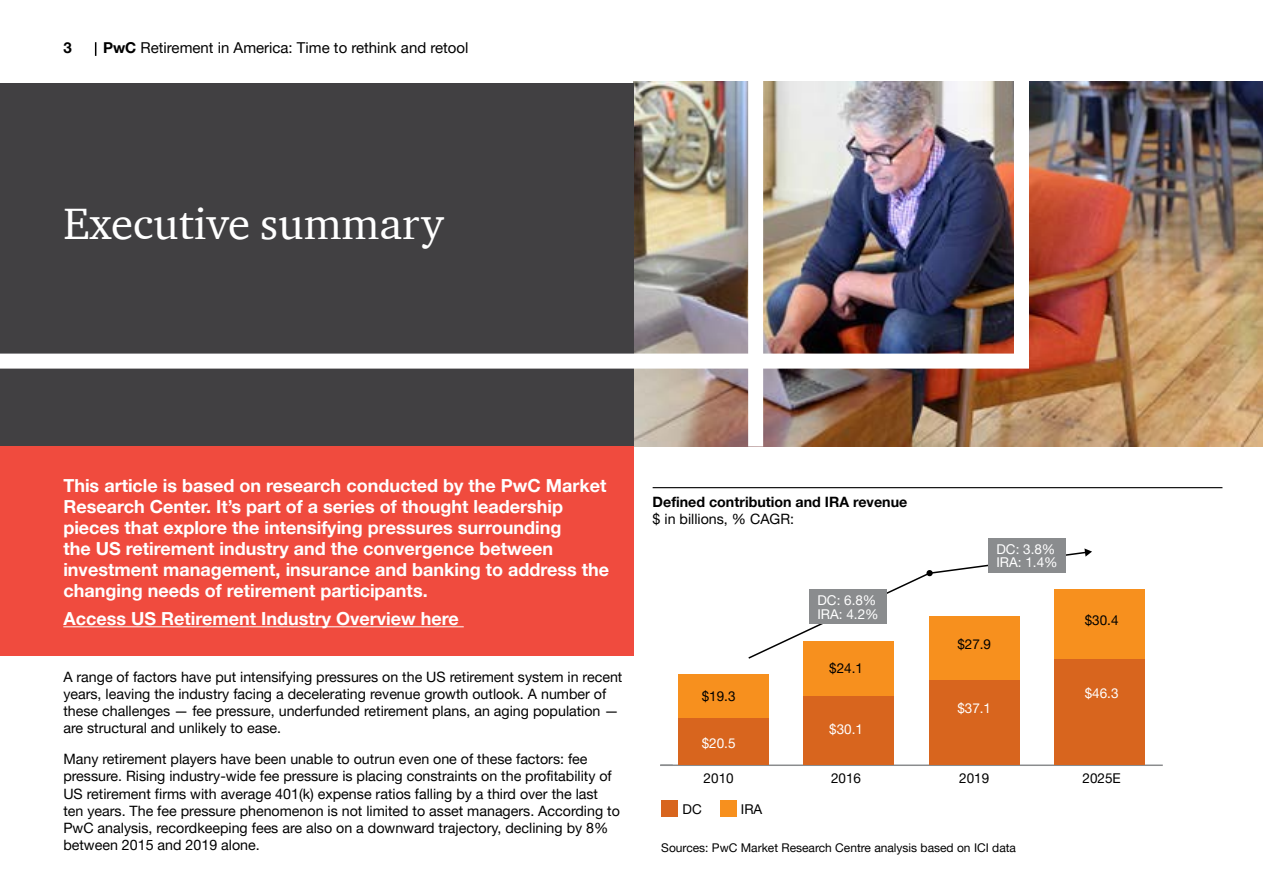
<style>
.page{position:relative;width:1263px;height:893px;background:#fff}
.page>*{position:absolute;margin:0;border:0;box-sizing:border-box;transform-origin:0 0}
.t1{font:45px "ITC Charter Com";color:#fff}
.t2{font:700 18px/21px "Helvetica Neue LT Pro";color:#fff}
.t3{font:15px "Helvetica Neue LT Pro";color:#000}
.t4{font:700 15px "Helvetica Neue LT Pro";color:#000}
.t5{font:14.25px/17.2px "Helvetica Neue LT Pro";color:#000}
.t6{font:700 14.25px "Helvetica Neue LT Pro";color:#000}
.t7{font:13.5px/13.2px "Helvetica Neue LT Pro";color:#fff}
.t8{font:13.5px "Helvetica Neue LT Pro";color:#000}
.t9{font:12px "Helvetica Neue LT Pro";color:#000}
.s1{font-weight:700}
</style>
<div class="page">
<img style="left:633px;top:82px;width:630px;height:364px">
<div style="left:0;top:83px;width:633px;height:363px;background:#414042"></div>
<div style="left:0;top:446px;width:633px;height:210px;background:#f04b3e"></div>
<hr style="left:63px;top:626px;width:401px;height:1px;background:#fff">
<div style="left:748px;top:40px;width:15px;height:406px;background:#fff"></div>
<img style="left:0;top:42px;width:1036px;height:334px">
<hr style="left:653px;top:487px;width:569px;height:1px;background:#000">
<svg style="left:748px;top:548px;width:344px;height:112px"></svg>
<div style="left:809px;top:589px;width:78px;height:35px;background:#8a8c8e"></div>
<hr style="left:660px;top:764px;width:503px;height:2px;background:#8a8c8e">
<svg style="left:660px;top:764px;width:13px;height:1px"></svg>
<div style="left:678px;top:674px;width:90px;height:44px;background:#f7901e"></div>
<div style="left:803px;top:641px;width:91px;height:55px;background:#f7901e"></div>
<div style="left:929px;top:616px;width:90px;height:64px;background:#f7901e"></div>
<div style="left:1055px;top:590px;width:90px;height:69px;background:#f7901e"></div>
<div style="left:678px;top:718px;width:90px;height:47px;background:#d8651e"></div>
<div style="left:803px;top:696px;width:91px;height:69px;background:#d8651e"></div>
<div style="left:929px;top:680px;width:90px;height:85px;background:#d8651e"></div>
<div style="left:1055px;top:659px;width:90px;height:106px;background:#d8651e"></div>
<div style="left:988px;top:538px;width:78px;height:35px;background:#8a8c8e"></div>
<div style="left:662px;top:800px;width:16px;height:17px;background:#d8651e"></div>
<div style="left:720px;top:800px;width:16px;height:17px;background:#f7901e"></div>
<p class="t4" style="left:63px;top:38px;width:10px">3</p>
<p class="t3" style="left:103px;top:38px;width:367px"><span class="s1">PwC</span> Retirement in America: Time to rethink and retool</p>
<h1 class="t1" style="left:63px;top:196px;width:381px">Executive summary</h1>
<p class="t2" style="left:63px;top:475px;width:547px">This article is based on research conducted by the PwC Market Research Center. It’s part of a series of thought leadership pieces that explore the intensifying pressures surrounding<br>the US retirement industry and the convergence between investment management, insurance and banking to address the changing needs of retirement participants.</p>
<p class="t2" style="left:63px;top:608px;width:397px">Access US Retirement Industry Overview here</p>
<p class="t5" style="left:63px;top:667px;width:561px">A range of factors have put intensifying pressures on the US retirement system in recent years, leaving the industry facing a decelerating revenue growth outlook. A number of these challenges — fee pressure, underfunded retirement plans, an aging population — are structural and unlikely to ease.</p>
<p class="t5" style="left:63px;top:750px;width:558px">Many retirement players have been unable to outrun even one of these factors: fee pressure. Rising industry-wide fee pressure is placing constraints on the profitability of US retirement firms with average 401(k) expense ratios falling by a third over the last ten years. The fee pressure phenomenon is not limited to asset managers. According to PwC analysis, recordkeeping fees are also on a downward trajectory, declining by 8% between 2015 and 2019 alone.</p>
<p class="t6" style="left:653px;top:493px;width:256px">Defined contribution and IRA revenue</p>
<p class="t5" style="left:653px;top:510px;width:143px">$ in billions, % CAGR:</p>
<p class="t7" style="left:817px;top:594px;width:63px">DC: 6.8%<br>IRA: 4.2%</p>
<p class="t8" style="left:829px;top:660px;width:35px">$24.1</p>
<p class="t7" style="left:996px;top:542px;width:63px">DC: 3.8%<br>IRA: 1.4%</p>
<p class="t8" style="left:957px;top:636px;width:35px">$27.9</p>
<p class="t8" style="left:1085px;top:612px;width:35px">$30.4</p>
<p class="t8" style="left:702px;top:688px;width:35px">$19.3</p>
<p class="t7" style="left:702px;top:736px;width:35px">$20.5</p>
<p class="t8" style="left:704px;top:770px;width:32px">2010</p>
<p class="t8" style="left:683px;top:801px;width:21px">DC</p>
<p class="t8" style="left:741px;top:801px;width:23px">IRA</p>
<p class="t7" style="left:957px;top:701px;width:35px">$37.1</p>
<p class="t7" style="left:1085px;top:686px;width:35px">$46.3</p>
<p class="t7" style="left:829px;top:722px;width:35px">$30.1</p>
<p class="t8" style="left:831px;top:770px;width:32px">2016</p>
<p class="t8" style="left:959px;top:770px;width:32px">2019</p>
<p class="t8" style="left:1082px;top:770px;width:40px">2025E</p>
<p class="t9" style="left:661px;top:841px;width:356px">Sources: PwC Market Research Centre analysis based on ICI data</p>
</div>
